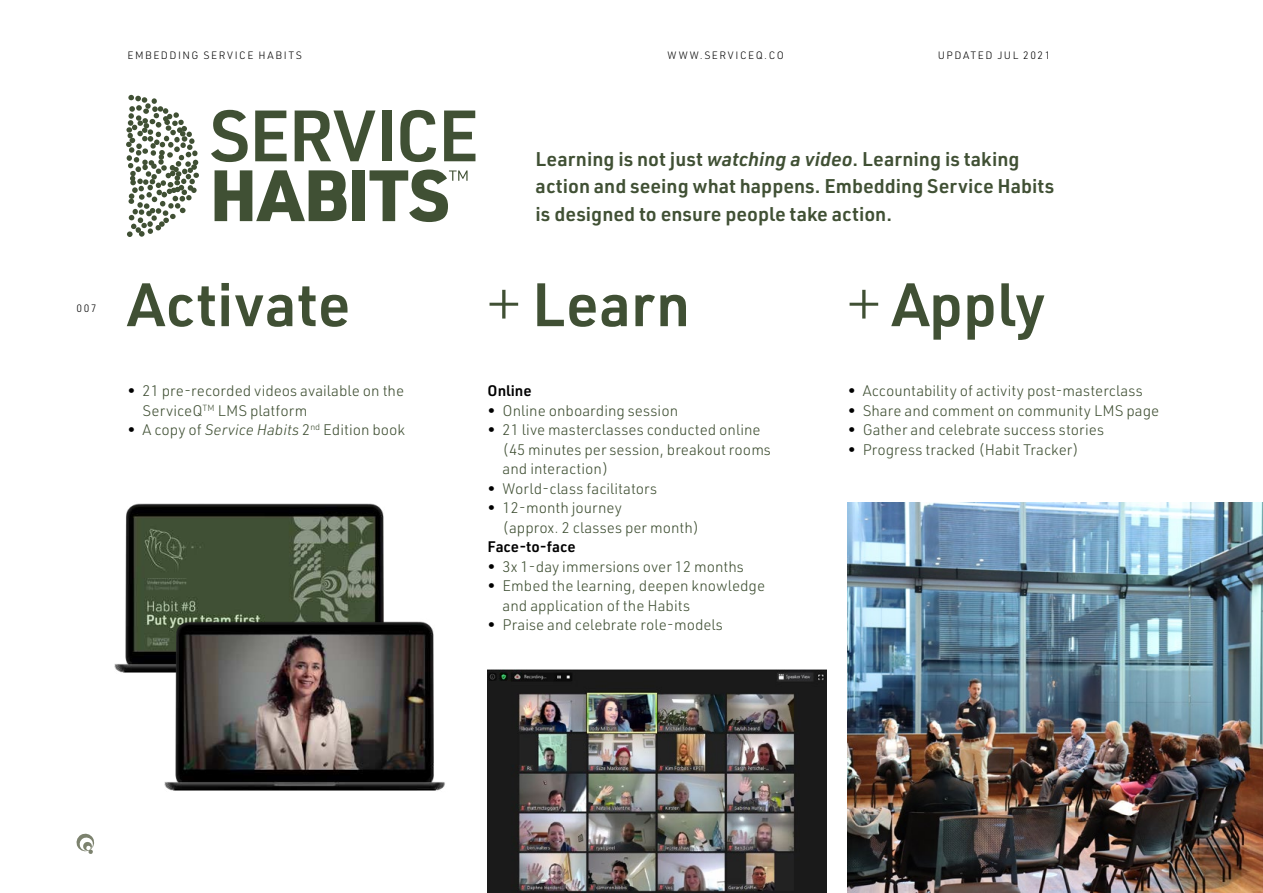
<style>
.page{position:relative;width:1263px;height:893px;background:#fff}
.page>*{position:absolute;margin:0;border:0;box-sizing:border-box;transform-origin:0 0}
.t1{font:600 60px "URWDIN";letter-spacing:.005em;color:#405034}
.t2{font:600 19.5px/27.8px "URWDIN";color:#405034}
.t3{font:300 15px/19.5px "URWDIN";color:#405034}
.t4{font:600 15px "URWDIN";color:#000}
.t5{font:300 10.5px "URWDIN";letter-spacing:.14em;color:#000}
.s1{font-style:italic}
.s2{font-weight:300}
.s3{color:#000}
</style>
<div class="page">
<img style="left:848px;top:502px;width:415px;height:391px">
<img style="left:488px;top:669px;width:338px;height:224px">
<svg style="left:211px;top:110px;width:37px;height:52px"></svg>
<svg style="left:255px;top:111px;width:32px;height:50px"></svg>
<svg style="left:295px;top:111px;width:80px;height:50px"></svg>
<div style="left:382px;top:111px;width:9px;height:50px;background:#405034"></div>
<svg style="left:400px;top:110px;width:36px;height:52px"></svg>
<svg style="left:444px;top:111px;width:31px;height:50px"></svg>
<svg style="left:215px;top:170px;width:131px;height:51px"></svg>
<div style="left:352px;top:170px;width:13px;height:51px;background:#405034"></div>
<svg style="left:126px;top:95px;width:73px;height:142px"></svg>
<svg style="left:369px;top:170px;width:98px;height:52px"></svg>
<svg style="left:76px;top:833px;width:19px;height:21px"></svg>
<img style="left:114px;top:503px;width:270px;height:170px">
<img style="left:160px;top:590px;width:285px;height:201px">
<p class="t5" style="left:128px;top:49px;width:176px">EMBEDDING SERVICE HABITS</p>
<p class="t5" style="left:668px;top:49px;width:118px">WWW.SERVICEQ.CO</p>
<p class="t5" style="left:938px;top:49px;width:114px">UPDATED JUL 2021</p>
<p class="t5" style="left:77px;top:304px;width:21px">007</p>
<h2 class="t2" style="left:536px;top:147px;width:520px">Learning is not just <span class="s1">watching a video</span>. Learning is taking action and seeing what happens. Embedding Service Habits is designed to ensure people take action.</h2>
<h1 class="t1" style="left:128px;top:283px;width:224px">Activate</h1>
<h1 class="t1" style="left:488px;top:283px;width:204px"><span class="s2">+</span> Learn</h1>
<h1 class="t1" style="left:848px;top:283px;width:199px"><span class="s2">+</span> Apply</h1>
<p class="t3" style="left:143px;top:382px;width:263px;text-indent:-15px"><span class="s3">•</span> 21 pre-recorded videos available on the<br>ServiceQ<sup>TM</sup> LMS platform</p>
<p class="t3" style="left:128px;top:421px;width:279px"><span class="s3">•</span> A copy of <span class="s1">Service Habits</span> 2<sup>nd</sup> Edition book</p>
<p class="t4" style="left:488px;top:385px;width:46px">Online</p>
<p class="t3" style="left:488px;top:402px;width:192px"><span class="s3">•</span> Online onboarding session</p>
<p class="t3" style="left:503px;top:421px;width:270px;text-indent:-15px"><span class="s3">•</span> 21 live masterclasses conducted online (45 minutes per session, breakout rooms and interaction)</p>
<p class="t3" style="left:488px;top:480px;width:171px"><span class="s3">•</span> World-class facilitators</p>
<p class="t3" style="left:503px;top:499px;width:198px;text-indent:-15px"><span class="s3">•</span> 12-month journey<br>(approx. 2 classes per month)</p>
<p class="t4" style="left:488px;top:541px;width:90px">Face-to-face</p>
<p class="t3" style="left:488px;top:558px;width:258px"><span class="s3">•</span> 3x 1-day immersions over 12 months</p>
<p class="t3" style="left:503px;top:577px;width:264px;text-indent:-15px"><span class="s3">•</span> Embed the learning, deepen knowledge and application of the Habits</p>
<p class="t3" style="left:488px;top:616px;width:237px"><span class="s3">•</span> Praise and celebrate role-models</p>
<p class="t3" style="left:848px;top:382px;width:297px"><span class="s3">•</span> Accountability of activity post-masterclass</p>
<p class="t3" style="left:848px;top:402px;width:313px"><span class="s3">•</span> Share and comment on community LMS page</p>
<p class="t3" style="left:848px;top:421px;width:258px"><span class="s3">•</span> Gather and celebrate success stories</p>
<p class="t3" style="left:848px;top:441px;width:233px"><span class="s3">•</span> Progress tracked (Habit Tracker)</p>
</div>
